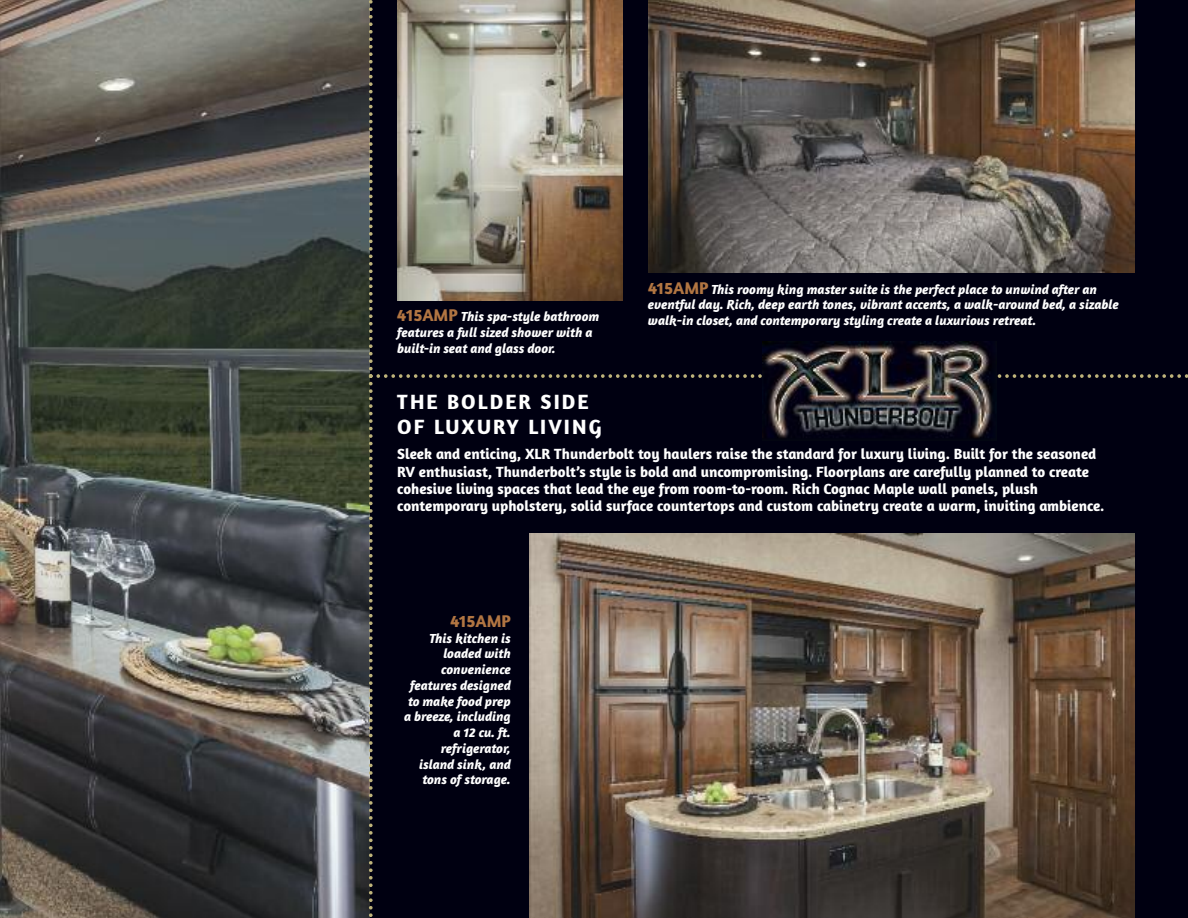
<style>
.page{position:relative;width:1188px;height:918px;background:#fff}
.page>*{position:absolute;margin:0;border:0;box-sizing:border-box;transform-origin:0 0}
.t1{font:700 21px/25.2px "Amaranth";letter-spacing:.1em;color:#fff}
.t2{font:700 17.25px "Amaranth";color:#b17542}
.t3{font:700 15px/17.2px "Amaranth";color:#fff}
.t4{font:italic 700 13.5px/15.8px "Amaranth";color:#fff}
.s1{font-style:normal;font-size:17.25px;color:#b17542}
</style>
<div class="page">
<img style="left:0;top:0;width:369px;height:918px">
<img style="left:369px;top:0;width:819px;height:918px">
<p class="t4" style="left:397px;top:310px;width:204px"><span class="s1">415AMP</span> This spa-style bathroom features a full sized shower with a built-in seat and glass door.</p>
<p class="t4" style="left:648px;top:283px;width:472px"><span class="s1">415AMP</span> This roomy king master suite is the perfect place to unwind after an eventful day. Rich, deep earth tones, vibrant accents, a walk-around bed, a sizable walk-in closet, and contemporary styling create a luxurious retreat.</p>
<h1 class="t1" style="left:397px;top:392px;width:206px">THE BOLDER SIDE<br>OF LUXURY LIVING</h1>
<p class="t3" style="left:397px;top:447px;width:709px">Sleek and enticing, XLR Thunderbolt toy haulers raise the standard for luxury living. Built for the seasoned RV enthusiast, Thunderbolt’s style is bold and uncompromising. Floorplans are carefully planned to create cohesive living spaces that lead the eye from room-to-room. Rich Cognac Maple wall panels, plush contemporary upholstery, solid surface countertops and custom cabinetry create a warm, inviting ambience.</p>
<p class="t2" style="left:450px;top:615px;width:62px">415AMP</p>
<p class="t4" style="left:404px;top:632px;width:108px;text-align:right">This kitchen is loaded with convenience features designed to make food prep a breeze, including a 12 cu. ft. refrigerator, island sink, and tons of storage.</p>
</div>
